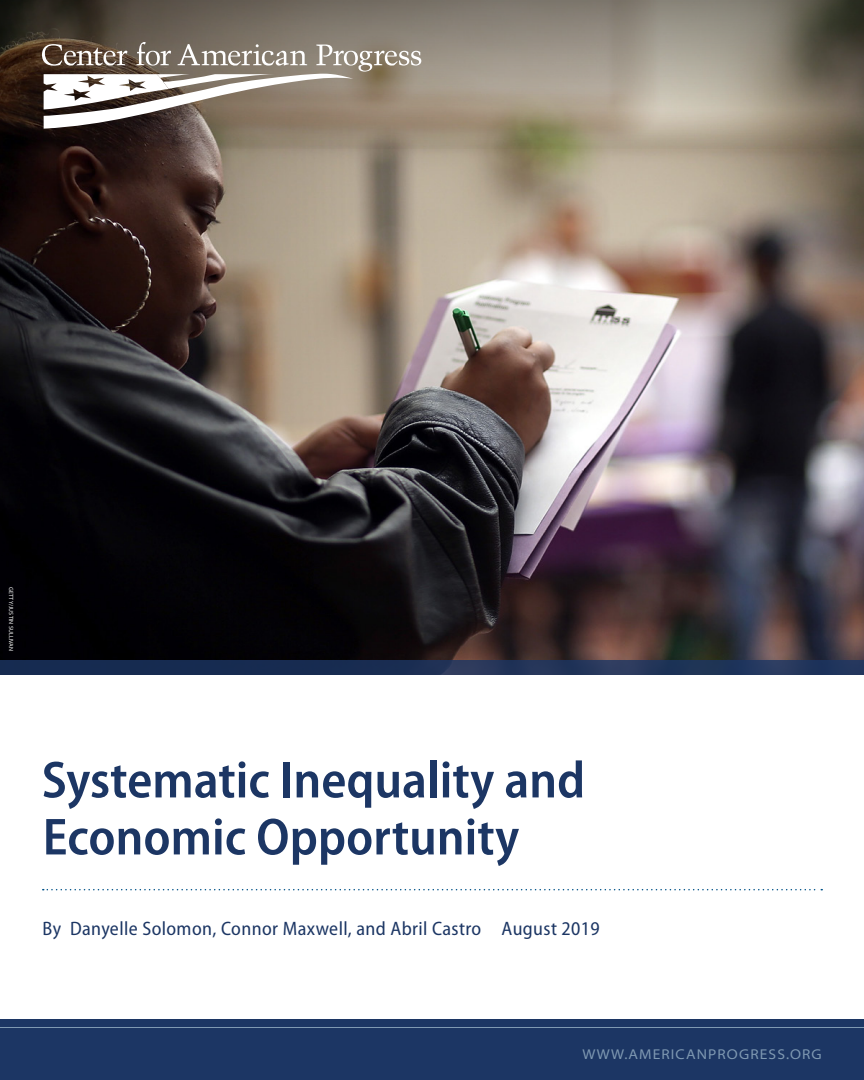
<style>
.page{position:relative;width:864px;height:1080px;background:#fff}
.page>*{position:absolute;margin:0;border:0;box-sizing:border-box;transform-origin:0 0}
.t1{font:600 semi-condensed 52.5px/57px "Myriad Pro";color:#1c3664}
.t2{font:semi-condensed 19.5px "Myriad Pro";letter-spacing:.02em;color:#1c3664}
.t3{font:semi-expanded 14.25px "Myriad Pro";letter-spacing:.08em;color:#7f99b2}
.t4{font:6px "Myriad Pro";letter-spacing:.02em;color:#fff}
</style>
<div class="page">
<div style="left:0;top:1019px;width:864px;height:61px;background:#1c3664"></div>
<img style="left:0;top:148px;width:864px;height:512px">
<svg style="left:43px;top:889px;width:779px;height:1px"></svg>
<svg style="left:0;top:660px;width:864px;height:15px;background:#1d3055"></svg>
<svg style="left:0;top:0;width:864px;height:148px;background:#837a6b"></svg>
<svg style="left:42px;top:42px;width:379px;height:87px"></svg>
<hr style="left:0;top:1027px;width:864px;height:1px;background:#7f99b2">
<p class="t4" style="left:15px;top:587px;width:66px;rotate:90deg">GETTY/JUSTIN SULLIVAN</p>
<h1 class="t1" style="left:42px;top:752px;width:545px">Systematic Inequality and<br>Economic Opportunity</h1>
<p class="t2" style="left:43px;top:918px;width:559px">By Danyelle Solomon, Connor Maxwell, and Abril Castro August 2019</p>
<p class="t3" style="left:582px;top:1047px;width:241px">WWW.AMERICANPROGRESS.ORG</p>
</div>
